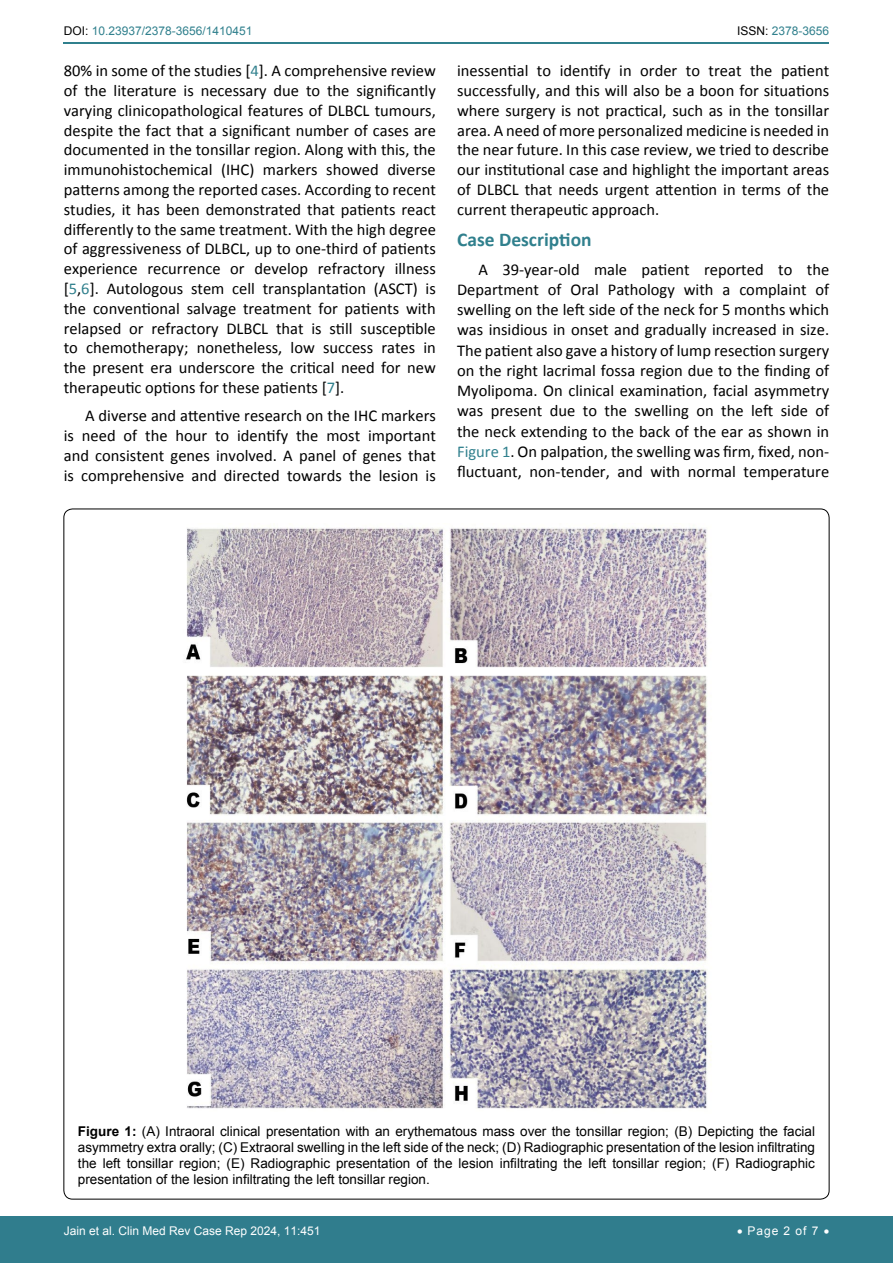
<style>
.page{position:relative;width:893px;height:1263px;background:#fff}
.page>*{position:absolute;margin:0;border:0;box-sizing:border-box;transform-origin:0 0}
.t1{font:700 19.5px "Calibri";color:#30808d}
.t2{font:16.5px/19.8px "Calibri";color:#000;text-align:justify}
.t3{font:13.5px/16.2px "Arial";color:#000;text-align:justify}
.t4{font:12px "Arial";color:#fff}
.t5{font:12px "Arial";color:#30808d}
.s1{color:#000}
.s2{color:#30808d}
.s3{font-weight:700}
</style>
<div class="page">
<hr style="left:64px;top:43px;width:765px;height:1px;background:#30808d">
<div style="left:0;top:1217px;width:893px;height:46px;background:#307d8d"></div>
<img style="left:186px;top:527px;width:525px;height:582px">
<p class="t5" style="left:64px;top:23px;width:190px"><span class="s1">DOI:</span> 10.23937/2378-3656/1410451</p>
<p class="t5" style="left:737px;top:23px;width:94px"><span class="s1">ISSN:</span> 2378-3656</p>
<p class="t2" style="left:64px;top:61px;width:374px">80% in some of the studies [<span class="s2">4</span>]. A comprehensive review of the literature is necessary due to the significantly varying clinicopathological features of DLBCL tumours, despite the fact that a significant number of cases are documented in the tonsillar region. Along with this, the immunohistochemical (IHC) markers showed diverse patterns among the reported cases. According to recent studies, it has been demonstrated that patients react differently to the same treatment. With the high degree of aggressiveness of DLBCL, up to one-third of patients experience recurrence or develop refractory illness [<span class="s2">5</span>,<span class="s2">6</span>]. Autologous stem cell transplantation (ASCT) is the conventional salvage treatment for patients with relapsed or refractory DLBCL that is still susceptible to chemotherapy; nonetheless, low success rates in the present era underscore the critical need for new therapeutic options for these patients [<span class="s2">7</span>].</p>
<p class="t2" style="left:64px;top:406px;width:374px;text-indent:21px">A diverse and attentive research on the IHC markers is need of the hour to identify the most important and consistent genes involved. A panel of genes that is comprehensive and directed towards the lesion is</p>
<p class="t2" style="left:457px;top:61px;width:374px">inessential to identify in order to treat the patient successfully, and this will also be a boon for situations where surgery is not practical, such as in the tonsillar area. A need of more personalized medicine is needed in the near future. In this case review, we tried to describe our institutional case and highlight the important areas of DLBCL that needs urgent attention in terms of the current therapeutic approach.</p>
<p class="t1" style="left:457px;top:227px;width:136px">Case Description</p>
<p class="t2" style="left:457px;top:259px;width:374px;line-height:20.2px;text-indent:21px">A 39-year-old male patient reported to the Department of Oral Pathology with a complaint of swelling on the left side of the neck for 5 months which was insidious in onset and gradually increased in size.<br>The patient also gave a history of lump resection surgery on the right lacrimal fossa region due to the finding of Myolipoma. On clinical examination, facial asymmetry was present due to the swelling on the left side of the neck extending to the back of the ear as shown in <span class="s2">Figure 1</span>. On palpation, the swelling was firm, fixed, non&shy;fluctuant, non-tender, and with normal temperature</p>
<p class="t3" style="left:78px;top:1123px;width:738px"><span class="s3">Figure 1:</span> (A) Intraoral clinical presentation with an erythematous mass over the tonsillar region; (B) Depicting the facial asymmetry extra orally; (C) Extraoral swelling in the left side of the neck; (D) Radiographic presentation of the lesion infiltrating the left tonsillar region; (E) Radiographic presentation of the lesion infiltrating the left tonsillar region; (F) Radiographic presentation of the lesion infiltrating the left tonsillar region.</p>
<p class="t4" style="left:64px;top:1223px;width:258px">Jain et al. Clin Med Rev Case Rep 2024, 11:451</p>
<p class="t4" style="left:737px;top:1223px;width:94px">• Page 2 of 7 •</p>
</div>
